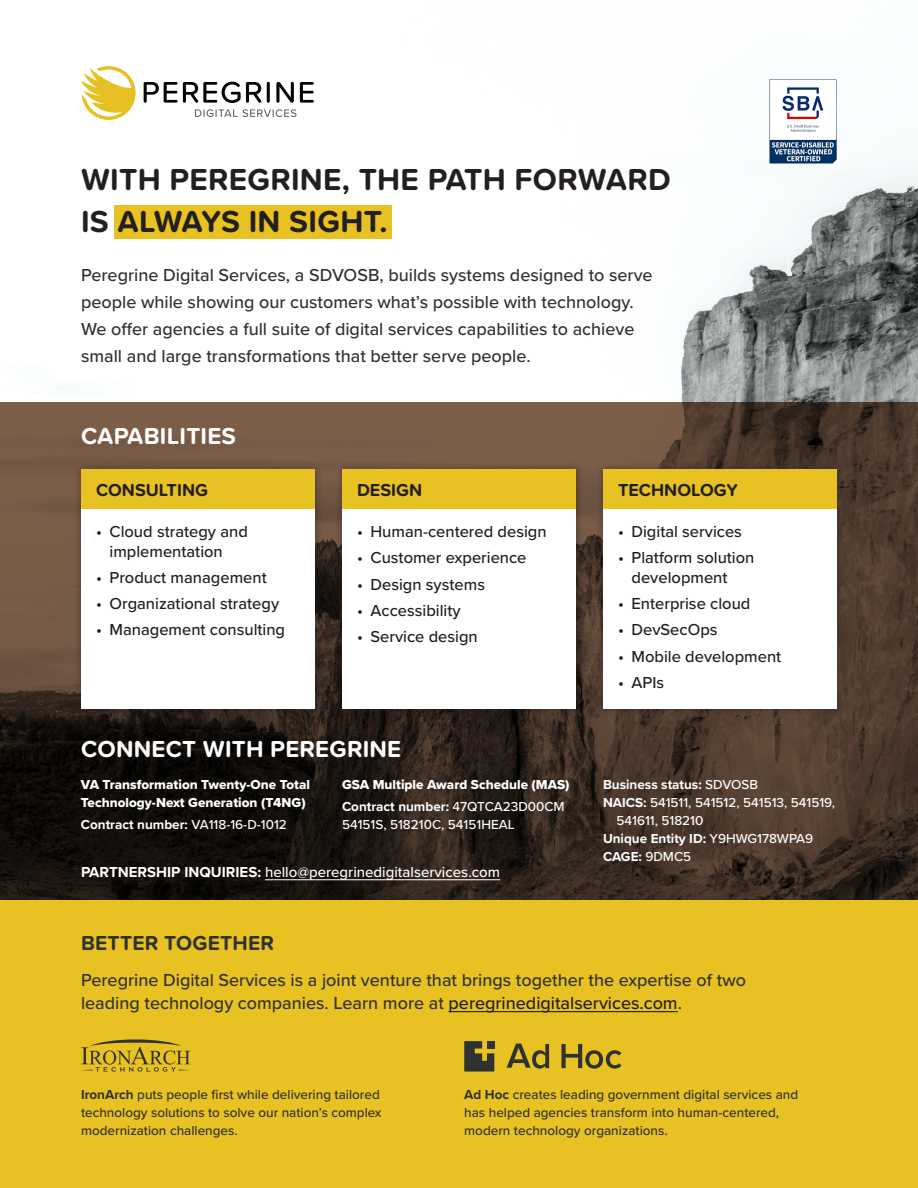
<style>
.page{position:relative;width:918px;height:1188px;background:#fff}
.page>*{position:absolute;margin:0;border:0;box-sizing:border-box;transform-origin:0 0}
.H1_title{font:700 31.5px/42px "Proxima Soft";letter-spacing:.01em;color:#231f20}
.H2_PS_white_16pt{font:700 24px "Proxima Soft";letter-spacing:.01em;color:#fff}
.H2_PS_gray_14pt{font:700 21px "Proxima Soft";letter-spacing:.01em;color:#303232}
.P_PN_12pt_intro{font:500 18px/27px "Proxima Nova";color:#303232}
.P_PN_12pt{font:500 18px/22.5px "Proxima Nova";color:#303232}
.H3_capabilities_header{font:700 18px "Proxima Soft";color:#231f20}
.P_bullets{font:500 16.5px/19.5px "Proxima Nova";color:#231f20}
.P_PN_9pt_white{font:500 15px "Proxima Nova";color:#fff}
.P_PN_9pt{font:500 13.5px/18px "Proxima Nova";color:#303232}
.P_PN_9pt_white-2{font:13.5px/18px "Proxima Nova Extrabld";color:#fff}
.P_PN_9pt_white-3{font:700 13.5px "Proxima Nova";color:#fff}
.P_PN_9pt-2{font:700 13.5px "Proxima Nova";color:#fff}
.P_PN_9pt-3{font:500 13.5px/18px "Proxima Nova";color:#fff}
.P_PN_9pt_white_bullets{font:500 13.5px "Proxima Nova";color:#fff}
.s1{font-weight:500}
.s2{font-weight:700}
.s3{color:#231f20}
</style>
<div class="page">
<img style="left:60px;top:79px;width:858px;height:323px">
<svg style="left:144px;top:82px;width:117px;height:21px"></svg>
<hr style="left:267px;top:82px;width:3px;height:21px;background:#050504;border-radius:2px">
<svg style="left:276px;top:82px;width:18px;height:21px"></svg>
<svg style="left:300px;top:82px;width:14px;height:21px"></svg>
<svg style="left:195px;top:109px;width:102px;height:8px"></svg>
<svg style="left:81px;top:66px;width:55px;height:54px"></svg>
<img style="left:770px;top:79px;width:67px;height:85px">
<div style="left:114px;top:205px;width:278px;height:34px;background:#e8c122"></div>
<svg style="left:0;top:402px;width:918px;height:499px;background:#413226"></svg>
<div style="left:73px;top:461px;width:250px;height:256px;background:#231f20;opacity:.5"></div>
<div style="left:81px;top:469px;width:234px;height:240px;background:#fff"></div>
<div style="left:81px;top:469px;width:234px;height:40px;background:#e8c122"></div>
<div style="left:334px;top:461px;width:250px;height:256px;background:#231f20;opacity:.5"></div>
<div style="left:342px;top:469px;width:234px;height:240px;background:#fff"></div>
<div style="left:342px;top:469px;width:234px;height:40px;background:#e8c122"></div>
<div style="left:595px;top:461px;width:250px;height:256px;background:#231f20;opacity:.5"></div>
<div style="left:603px;top:469px;width:234px;height:240px;background:#fff"></div>
<div style="left:603px;top:469px;width:234px;height:40px;background:#e8c122"></div>
<hr style="left:265px;top:879px;width:235px;height:1px;background:#fff">
<div style="left:0;top:901px;width:918px;height:287px;background:#e8c122"></div>
<hr style="left:449px;top:1011px;width:229px;height:1px;background:#231f20">
<svg style="left:81px;top:1039px;width:109px;height:33px"></svg>
<svg style="left:507px;top:1044px;width:42px;height:25px"></svg>
<svg style="left:561px;top:1044px;width:60px;height:25px"></svg>
<svg style="left:464px;top:1041px;width:30px;height:31px"></svg>
<h1 class="H1_title" style="left:81px;top:157px;width:591px">WITH PEREGRINE, THE PATH FORWARD<br>IS ALWAYS IN SIGHT.</h1>
<p class="P_PN_12pt_intro" style="left:81px;top:261px;width:573px">Peregrine Digital Services, a SDVOSB, builds systems designed to serve people while showing our customers what’s possible with technology.<br>We offer agencies a full suite of digital services capabilities to achieve small and large transformations that better serve people.</p>
<h2 class="H2_PS_white_16pt" style="left:81px;top:418px;width:157px">CAPABILITIES</h2>
<h3 class="H3_capabilities_header" style="left:96px;top:477px;width:114px">CONSULTING</h3>
<p class="P_bullets" style="left:110px;top:521px;width:140px;text-indent:-14px">• Cloud strategy and implementation</p>
<p class="P_bullets" style="left:96px;top:567px;width:172px">• Product management</p>
<p class="P_bullets" style="left:96px;top:593px;width:185px">• Organizational strategy</p>
<p class="P_bullets" style="left:96px;top:620px;width:191px">• Management consulting</p>
<h3 class="H3_capabilities_header" style="left:357px;top:477px;width:67px">DESIGN</h3>
<p class="P_bullets" style="left:357px;top:521px;width:191px">• Human-centered design</p>
<p class="P_bullets" style="left:357px;top:548px;width:171px">• Customer experience</p>
<p class="P_bullets" style="left:357px;top:574px;width:130px">• Design systems</p>
<p class="P_bullets" style="left:357px;top:600px;width:105px">• Accessibility</p>
<p class="P_bullets" style="left:357px;top:626px;width:122px">• Service design</p>
<h2 class="H2_PS_white_16pt" style="left:81px;top:730px;width:322px">CONNECT WITH PEREGRINE</h2>
<p class="P_PN_9pt_white-2" style="left:342px;top:776px;width:229px">GSA Multiple Award Schedule (MAS)</p>
<p class="P_PN_9pt_white-3" style="left:342px;top:796px;width:224px">Contract number: <span class="s1">47QTCA23D00CM</span></p>
<p class="P_PN_9pt_white_bullets" style="left:342px;top:814px;width:174px">54151S, 518210C, 54151HEAL</p>
<p class="P_PN_9pt_white-2" style="left:81px;top:776px;width:231px">VA Transformation Twenty-One Total<br>Technology-Next Generation (T4NG)</p>
<p class="P_PN_9pt_white-3" style="left:81px;top:814px;width:208px">Contract number: <span class="s1">VA118-16-D-1012</span></p>
<p class="P_PN_9pt_white" style="left:81px;top:861px;width:421px"><span class="s2">PARTNERSHIP INQUIRIES:</span> hello@peregrinedigitalservices.com</p>
<h3 class="H3_capabilities_header" style="left:618px;top:477px;width:122px">TECHNOLOGY</h3>
<p class="P_bullets" style="left:618px;top:521px;width:126px">• Digital services</p>
<p class="P_bullets" style="left:632px;top:548px;width:124px;text-indent:-14px">• Platform solution development</p>
<p class="P_bullets" style="left:618px;top:593px;width:134px">• Enterprise cloud</p>
<p class="P_bullets" style="left:618px;top:620px;width:101px">• DevSecOps</p>
<p class="P_bullets" style="left:618px;top:646px;width:165px">• Mobile development</p>
<p class="P_bullets" style="left:618px;top:672px;width:48px">• APIs</p>
<p class="P_PN_9pt-2" style="left:603px;top:775px;width:157px">Business status: <span class="s1">SDVOSB</span></p>
<p class="P_PN_9pt-3" style="left:616px;top:793px;width:220px;text-indent:-14px"><span class="s2">NAICS:</span> 541511, 541512, 541513, 541519,<br>541611, 518210</p>
<p class="P_PN_9pt-2" style="left:603px;top:829px;width:212px">Unique Entity ID: <span class="s1">Y9HWG178WPA9</span></p>
<p class="P_PN_9pt-2" style="left:603px;top:847px;width:90px">CAGE: <span class="s1">9DMC5</span></p>
<h2 class="H2_PS_gray_14pt" style="left:81px;top:927px;width:195px">BETTER TOGETHER</h2>
<p class="P_PN_12pt" style="left:81px;top:968px;width:667px">Peregrine Digital Services is a joint venture that brings together the expertise of two leading technology companies. Learn more at <span class="s3">peregrinedigitalservices.com</span>.</p>
<p class="P_PN_9pt" style="left:81px;top:1085px;width:302px"><span class="s2">IronArch</span> puts people first while delivering tailored technology solutions to solve our nation’s complex modernization challenges.</p>
<p class="P_PN_9pt" style="left:464px;top:1085px;width:335px"><span class="s2">Ad Hoc</span> creates leading government digital services and has helped agencies transform into human-centered, modern technology organizations.</p>
</div>
